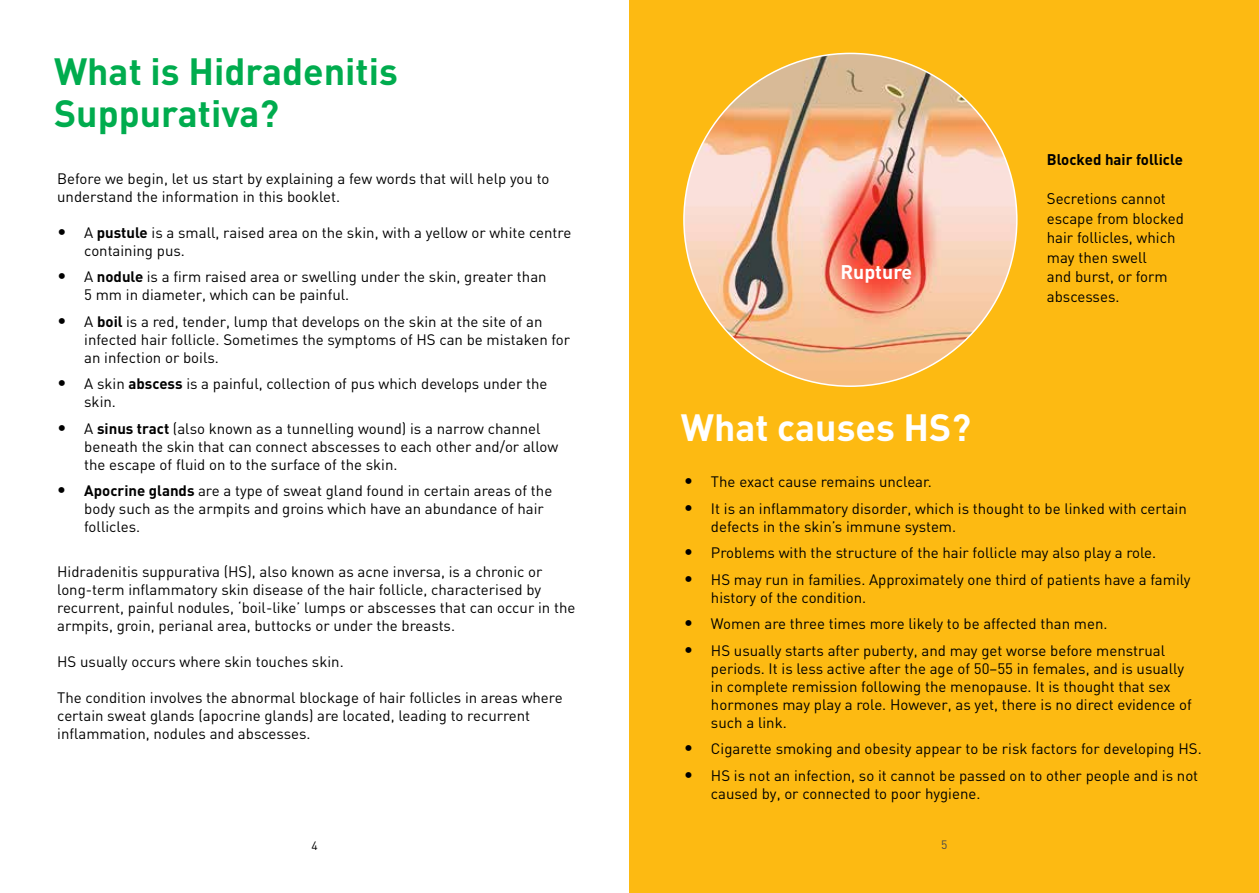
<style>
.page{position:relative;width:1259px;height:893px;background:#fff}
.page>*{position:absolute;margin:0;border:0;box-sizing:border-box;transform-origin:0 0}
.t1{font:700 37.5px/42px "DIN";color:#00ac4e}
.t2{font:700 37.5px "DIN";color:#fff}
.t3{font:700 19.5px "DIN";color:#fff}
.t4{font:15.3px/19.5px "DIN";color:#000}
.t5{font:700 15.3px "DIN";color:#000}
.t6{font:15px/18px "DIN";color:#000}
.t7{font:12px "DIN";color:#000}
.t8{font:12px "DIN";color:#48484a}
.s1{font-size:18px}
.s2{font-weight:700}
.s3{font-weight:700;font-size:18px}
</style>
<div class="page">
<div style="left:629px;top:0;width:630px;height:893px;background:#fdba12"></div>
<img style="left:684px;top:53px;width:332px;height:333px;border-radius:166px">
<h1 class="t1" style="left:54px;top:49px;width:345px">What is Hidradenitis<br>Suppurativa?</h1>
<p class="t6" style="left:57px;top:169px;width:494px">Before we begin, let us start by explaining a few words that will help you to understand the information in this booklet.</p>
<p class="t6" style="left:84px;top:223px;width:488px;text-indent:-27px"><span class="s1">•</span> A <span class="s2">pustule</span> is a small, raised area on the skin, with a yellow or white centre containing pus.</p>
<p class="t6" style="left:84px;top:267px;width:464px;text-indent:-27px"><span class="s1">•</span> A <span class="s2">nodule</span> is a firm raised area or swelling under the skin, greater than<br>5 mm in diameter, which can be painful.</p>
<p class="t6" style="left:84px;top:312px;width:487px;text-indent:-27px"><span class="s1">•</span> A <span class="s2">boil</span> is a red, tender, lump that develops on the skin at the site of an infected hair follicle. Sometimes the symptoms of HS can be mistaken for an infection or boils.</p>
<p class="t6" style="left:84px;top:375px;width:465px;text-indent:-27px"><span class="s1">•</span> A skin <span class="s2">abscess</span> is a painful, collection of pus which develops under the skin.</p>
<p class="t6" style="left:84px;top:419px;width:475px;text-indent:-27px"><span class="s1">•</span> A <span class="s2">sinus tract</span> (also known as a tunnelling wound) is a narrow channel beneath the skin that can connect abscesses to each other and/or allow the escape of fluid on to the surface of the skin.</p>
<p class="t6" style="left:84px;top:482px;width:469px;text-indent:-27px"><span class="s3">•</span> <span class="s2">Apocrine glands</span> are a type of sweat gland found in certain areas of the body such as the armpits and groins which have an abundance of hair follicles.</p>
<p class="t6" style="left:57px;top:562px;width:520px">Hidradenitis suppurativa (HS), also known as acne inversa, is a chronic or long-term inflammatory skin disease of the hair follicle, characterised by recurrent, painful nodules, ‘boil-like’ lumps or abscesses that can occur in the armpits, groin, perianal area, buttocks or under the breasts.</p>
<p class="t6" style="left:57px;top:652px;width:288px">HS usually occurs where skin touches skin.</p>
<p class="t6" style="left:57px;top:688px;width:507px">The condition involves the abnormal blockage of hair follicles in areas where certain sweat glands (apocrine glands) are located, leading to recurrent inflammation, nodules and abscesses.</p>
<h2 class="t3" style="left:840px;top:259px;width:73px">Rupture</h2>
<h1 class="t2" style="left:681px;top:403px;width:292px">What causes HS?</h1>
<p class="t5" style="left:1047px;top:150px;width:137px">Blocked hair follicle</p>
<p class="t4" style="left:1047px;top:189px;width:139px">Secretions cannot escape from blocked hair follicles, which may then swell<br>and burst, or form abscesses.</p>
<p class="t6" style="left:684px;top:472px;width:249px"><span class="s1">•</span> The exact cause remains unclear.</p>
<p class="t6" style="left:711px;top:499px;width:477px;text-indent:-27px"><span class="s1">•</span> It is an inflammatory disorder, which is thought to be linked with certain defects in the skin’s immune system.</p>
<p class="t6" style="left:684px;top:543px;width:474px"><span class="s1">•</span> Problems with the structure of the hair follicle may also play a role.</p>
<p class="t6" style="left:711px;top:570px;width:481px;text-indent:-27px"><span class="s1">•</span> HS may run in families. Approximately one third of patients have a family history of the condition.</p>
<p class="t6" style="left:684px;top:614px;width:425px"><span class="s1">•</span> Women are three times more likely to be affected than men.</p>
<p class="t6" style="left:711px;top:641px;width:482px;text-indent:-27px"><span class="s1">•</span> HS usually starts after puberty, and may get worse before menstrual periods. It is less active after the age of 50−55 in females, and is usually in complete remission following the menopause. It is thought that sex hormones may play a role. However, as yet, there is no direct evidence of such a link.</p>
<p class="t6" style="left:684px;top:739px;width:519px"><span class="s1">•</span> Cigarette smoking and obesity appear to be risk factors for developing HS.</p>
<p class="t6" style="left:711px;top:766px;width:489px;text-indent:-27px"><span class="s1">•</span> HS is not an infection, so it cannot be passed on to other people and is not caused by, or connected to poor hygiene.</p>
<p class="t7" style="left:312px;top:838px;width:8px">4</p>
<p class="t8" style="left:941px;top:837px;width:8px">5</p>
</div>
